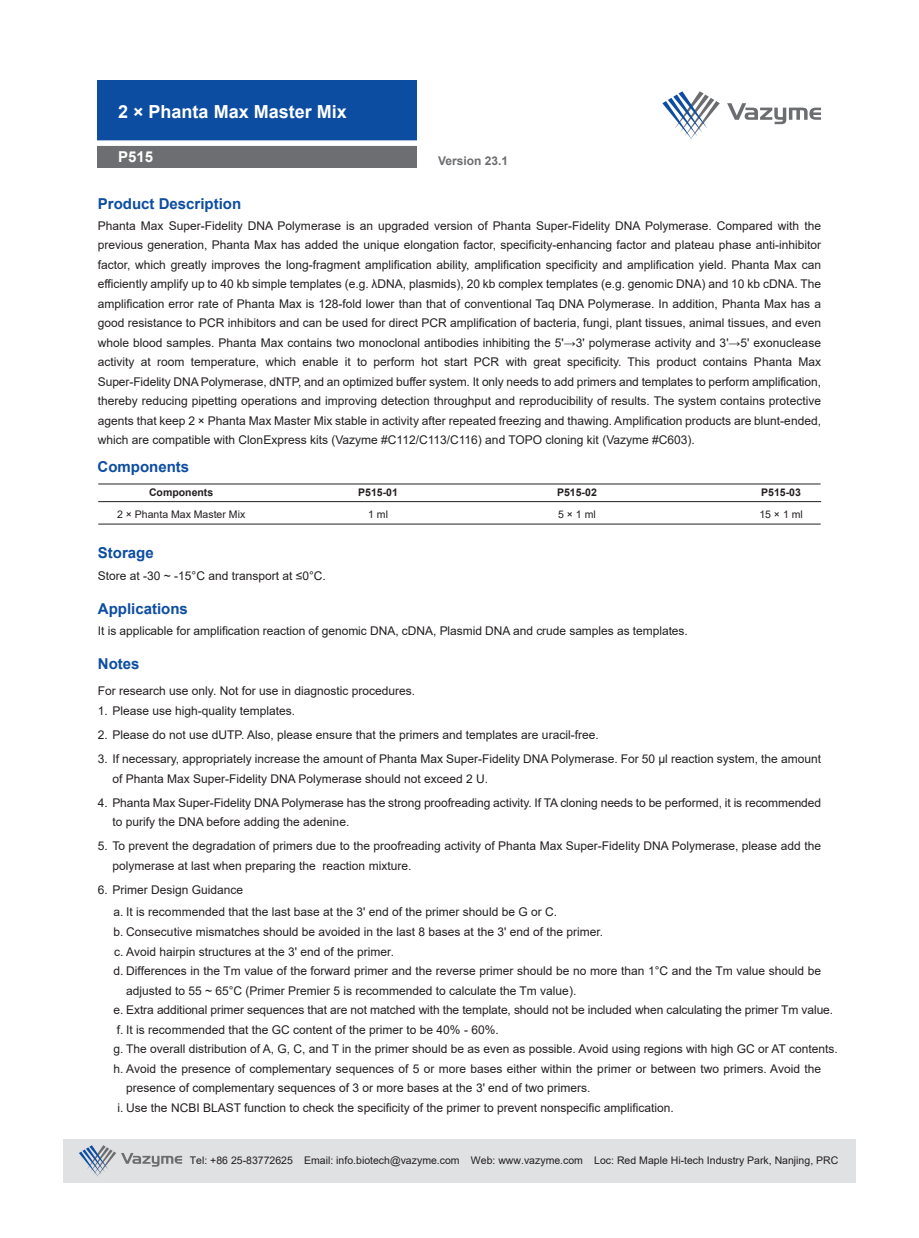
<style>
.page{position:relative;width:919px;height:1238px;background:#fff}
.page>*{position:absolute;margin:0;border:0;box-sizing:border-box;transform-origin:0 0}
.t1{font:700 18px "Arial";color:#fff}
.t2{font:700 15px "Arial";color:#0d4da1}
.t3{font:700 15px "Arial";color:#fff}
.t4{font:12px/19.5px "Arial";color:#231f20}
.t5{font:700 12px "Arial";color:#6c6d70}
.t6{font:10.5px "Arial";color:#231f20}
.t7{font:700 10.5px "Arial";color:#231f20}
</style>
<div class="page">
<img style="left:98px;top:81px;width:319px;height:87px">
<svg style="left:662px;top:91px;width:57px;height:49px"></svg>
<svg style="left:727px;top:103px;width:94px;height:21px"></svg>
<hr style="left:98px;top:523px;width:722px;height:1px;background:#231f20">
<hr style="left:98px;top:483px;width:722px;height:1px;background:#231f20">
<hr style="left:98px;top:501px;width:723px;height:1px;background:#231f20">
<svg style="left:79px;top:1145px;width:103px;height:31px;background:#c4c8cf"></svg>
<h1 class="t1" style="left:118px;top:99px;width:230px">2 × Phanta Max Master Mix</h1>
<p class="t3" style="left:118px;top:146px;width:37px">P515</p>
<p class="t5" style="left:438px;top:152px;width:72px">Version 23.1</p>
<p class="t2" style="left:98px;top:193px;width:145px">Product Description</p>
<p class="t4" style="left:98px;top:216px;width:724px;text-align:justify">Phanta Max Super-Fidelity DNA Polymerase is an upgraded version of Phanta Super-Fidelity DNA Polymerase. Compared with the previous generation, Phanta Max has added the unique elongation factor, specificity-enhancing factor and plateau phase anti-inhibitor factor, which greatly improves the long-fragment amplification ability, amplification specificity and amplification yield. Phanta Max can efficiently amplify up to 40 kb simple templates (e.g. λDNA, plasmids), 20 kb complex templates (e.g. genomic DNA) and 10 kb cDNA. The amplification error rate of Phanta Max is 128-fold lower than that of conventional Taq DNA Polymerase. In addition, Phanta Max has a good resistance to PCR inhibitors and can be used for direct PCR amplification of bacteria, fungi, plant tissues, animal tissues, and even whole blood samples. Phanta Max contains two monoclonal antibodies inhibiting the 5'→3' polymerase activity and 3'→5' exonuclease activity at room temperature, which enable it to perform hot start PCR with great specificity. This product contains Phanta Max Super-Fidelity DNA Polymerase, dNTP, and an optimized buffer system. It only needs to add primers and templates to perform amplification, thereby reducing pipetting operations and improving detection throughput and reproducibility of results. The system contains protective agents that keep 2 × Phanta Max Master Mix stable in activity after repeated freezing and thawing. Amplification products are blunt-ended, which are compatible with ClonExpress kits (Vazyme #C112/C113/C116) and TOPO cloning kit (Vazyme #C603).</p>
<p class="t2" style="left:97px;top:456px;width:93px">Components</p>
<p class="t7" style="left:149px;top:485px;width:66px">Components</p>
<p class="t7" style="left:358px;top:485px;width:41px">P515-01</p>
<p class="t7" style="left:557px;top:485px;width:41px">P515-02</p>
<p class="t6" style="left:117px;top:507px;width:130px">2 × Phanta Max Master Mix</p>
<p class="t6" style="left:368px;top:507px;width:21px">1 ml</p>
<p class="t6" style="left:558px;top:507px;width:39px">5 × 1 ml</p>
<p class="t2" style="left:98px;top:541px;width:57px">Storage</p>
<p class="t4" style="left:98px;top:566px;width:229px">Store at -30 ~ -15°C and transport at ≤0°C.</p>
<p class="t7" style="left:761px;top:485px;width:41px">P515-03</p>
<p class="t6" style="left:759px;top:507px;width:45px">15 × 1 ml</p>
<p class="t2" style="left:98px;top:598px;width:92px">Applications</p>
<p class="t4" style="left:98px;top:621px;width:591px">It is applicable for amplification reaction of genomic DNA, cDNA, Plasmid DNA and crude samples as templates.</p>
<p class="t2" style="left:98px;top:653px;width:43px">Notes</p>
<p class="t4" style="left:98px;top:681px;width:319px">For research use only. Not for use in diagnostic procedures.</p>
<p class="t4" style="left:98px;top:701px;width:199px">1. Please use high-quality templates.</p>
<p class="t4" style="left:98px;top:725px;width:502px">2. Please do not use dUTP. Also, please ensure that the primers and templates are uracil-free.</p>
<p class="t4" style="left:98px;top:749px;width:724px">3. If necessary, appropriately increase the amount of Phanta Max Super-Fidelity DNA Polymerase. For 50 μl reaction system, the amount</p>
<p class="t4" style="left:98px;top:792px;width:724px">4. Phanta Max Super-Fidelity DNA Polymerase has the strong proofreading activity. If TA cloning needs to be performed, it is recommended</p>
<p class="t4" style="left:98px;top:836px;width:724px">5. To prevent the degradation of primers due to the proofreading activity of Phanta Max Super-Fidelity DNA Polymerase, please add the</p>
<p class="t4" style="left:98px;top:879px;width:147px">6. Primer Design Guidance</p>
<p class="t4" style="left:112px;top:768px;width:377px">of Phanta Max Super-Fidelity DNA Polymerase should not exceed 2 U.</p>
<p class="t4" style="left:112px;top:812px;width:238px">to purify the DNA before adding the adenine.</p>
<p class="t4" style="left:112px;top:855px;width:300px">polymerase at last when preparing the reaction mixture.</p>
<p class="t4" style="left:113px;top:902px;width:709px">a. It is recommended that the last base at the 3' end of the primer should be G or C.<br>b. Consecutive mismatches should be avoided in the last 8 bases at the 3' end of the primer.<br>c. Avoid hairpin structures at the 3' end of the primer.<br>d. Differences in the Tm value of the forward primer and the reverse primer should be no more than 1°C and the Tm value should be</p>
<p class="t4" style="left:113px;top:999px;width:725px">e. Extra additional primer sequences that are not matched with the template, should not be included when calculating the primer Tm value. f. It is recommended that the GC content of the primer to be 40% - 60%.<br>g. The overall distribution of A, G, C, and T in the primer should be as even as possible. Avoid using regions with high GC or AT contents. h. Avoid the presence of complementary sequences of 5 or more bases either within the primer or between two primers. Avoid the</p>
<p class="t4" style="left:117px;top:1097px;width:558px">i. Use the NCBI BLAST function to check the specificity of the primer to prevent nonspecific amplification.</p>
<p class="t4" style="left:126px;top:980px;width:451px">adjusted to 55 ~ 65°C (Primer Premier 5 is recommended to calculate the Tm value).</p>
<p class="t4" style="left:126px;top:1077px;width:465px">presence of complementary sequences of 3 or more bases at the 3' end of two primers.</p>
<p class="t6" style="left:190px;top:1153px;width:650px">Tel: +86 25-83772625 Email: info.biotech@vazyme.com Web: www.vazyme.com Loc: Red Maple Hi-tech Industry Park, Nanjing, PRC</p>
</div>
